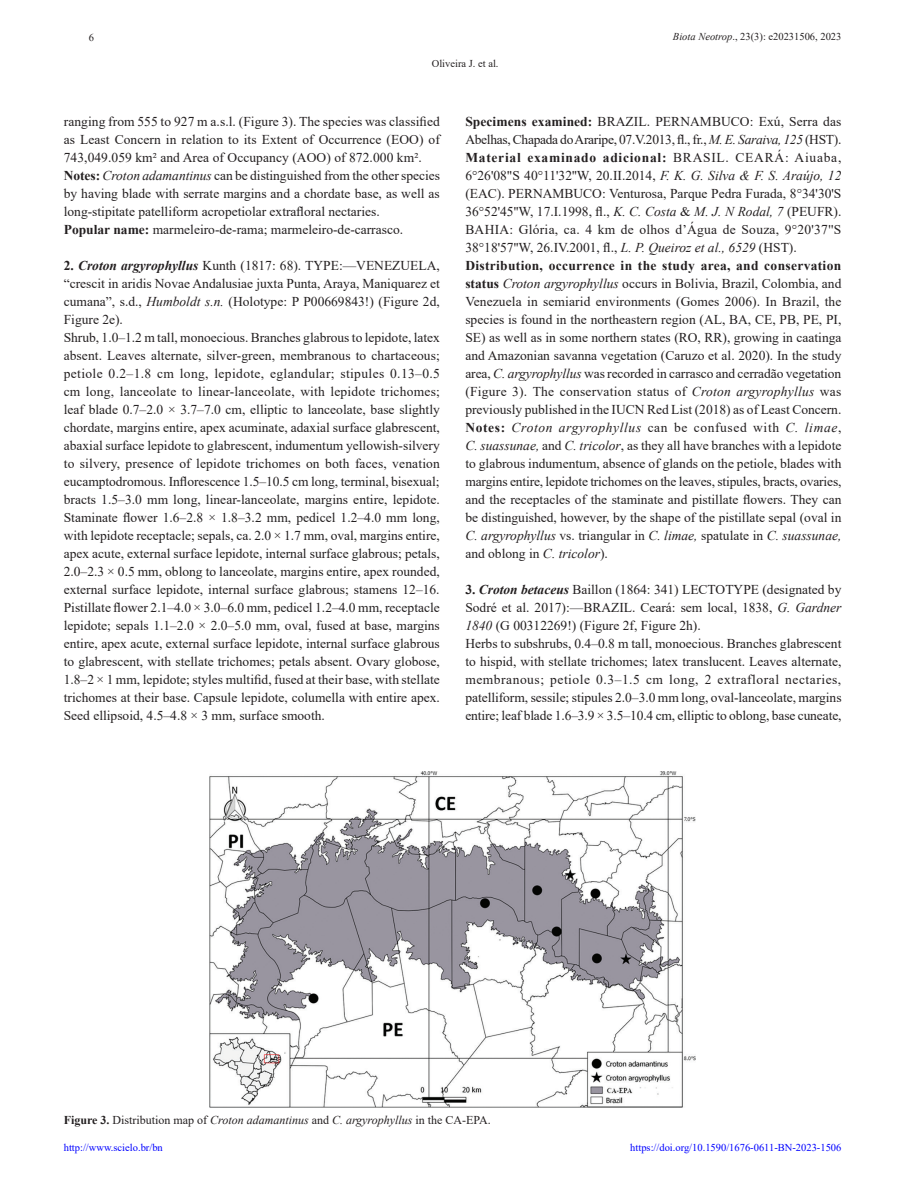
<style>
.page{position:relative;width:918px;height:1188px;background:#fff}
.page>*{position:absolute;margin:0;border:0;box-sizing:border-box;transform-origin:0 0}
.corpo{font:13.5px/18px "Times New Roman";color:#231f20;text-align:justify}
.corpo-2{font:13.5px/18px "Times New Roman";letter-spacing:-.02em;color:#231f20}
.legenda{font:12px "Times New Roman";color:#231f20}
.t1{font:10.5px "Times New Roman";color:#00f}
.t2{font:10.5px "Times New Roman";color:#231f20}
.s1{font-style:italic}
.s2{font-weight:700}
.s3{font-weight:700;font-style:italic}
</style>
<div class="page">
<img style="left:210px;top:771px;width:486px;height:336px">
<p class="t2" style="left:89px;top:31px;width:7px">6</p>
<p class="t2" style="left:432px;top:56px;width:68px">Oliveira J. et al.</p>
<p class="t2" style="left:673px;top:29px;width:170px"><span class="s1">Biota Neotrop</span>., 23(3): e20231506, 2023</p>
<p class="corpo" style="left:64px;top:112px;width:378px">ranging from 555 to 927 m a.s.l. (Figure 3). The species was classified as Least Concern in relation to its Extent of Occurrence (EOO) of 743,049.059 km² and Area of Occupancy (AOO) of 872.000 km².</p>
<p class="corpo" style="left:64px;top:166px;width:378px"><span class="s2">Notes:</span> <span class="s1">Croton adamantinus</span> can be distinguished from the other species by having blade with serrate margins and a chordate base, as well as long-stipitate patelliform acropetiolar extrafloral nectaries.</p>
<p class="corpo" style="left:64px;top:220px;width:341px"><span class="s2">Popular name:</span> marmeleiro-de-rama; marmeleiro-de-carrasco.</p>
<p class="corpo" style="left:64px;top:256px;width:378px"><span class="s2">2.</span> <span class="s3">Croton argyrophyllus</span> Kunth (1817: 68). TYPE:—VENEZUELA, “crescit in aridis Novae Andalusiae juxta Punta, Araya, Maniquarez et cumana”, s.d., <span class="s1">Humboldt s.n.</span> (Holotype: P P00669843!) (Figure 2d, Figure 2e).</p>
<p class="corpo" style="left:64px;top:328px;width:378px">Shrub, 1.0–1.2 m tall, monoecious. Branches glabrous to lepidote, latex absent. Leaves alternate, silver-green, membranous to chartaceous; petiole 0.2–1.8 cm long, lepidote, eglandular; stipules 0.13–0.5 cm long, lanceolate to linear-lanceolate, with lepidote trichomes; leaf blade 0.7–2.0 × 3.7–7.0 cm, elliptic to lanceolate, base slightly chordate, margins entire, apex acuminate, adaxial surface glabrescent, abaxial surface lepidote to glabrescent, indumentum yellowish-silvery to silvery, presence of lepidote trichomes on both faces, venation eucamptodromous. Inflorescence 1.5–10.5 cm long, terminal, bisexual; bracts 1.5–3.0 mm long, linear-lanceolate, margins entire, lepidote.<br>Staminate flower 1.6–2.8 × 1.8–3.2 mm, pedicel 1.2–4.0 mm long, with lepidote receptacle; sepals, ca. 2.0 × 1.7 mm, oval, margins entire, apex acute, external surface lepidote, internal surface glabrous; petals, 2.0–2.3 × 0.5 mm, oblong to lanceolate, margins entire, apex rounded, external surface lepidote, internal surface glabrous; stamens 12–16.<br>Pistillate flower 2.1–4.0 × 3.0–6.0 mm, pedicel 1.2–4.0 mm, receptacle lepidote; sepals 1.1–2.0 × 2.0–5.0 mm, oval, fused at base, margins entire, apex acute, external surface lepidote, internal surface glabrous to glabrescent, with stellate trichomes; petals absent. Ovary globose, 1.8–2 × 1 mm, lepidote; styles multifid, fused at their base, with stellate trichomes at their base. Capsule lepidote, columella with entire apex.<br>Seed ellipsoid, 4.5–4.8 × 3 mm, surface smooth.</p>
<p class="corpo-2" style="left:465px;top:112px;width:378px"><span class="s2">Specimens examined:</span> BRAZIL. PERNAMBUCO: Exú, Serra das<br>Abelhas, Chapada do Araripe, 07.V.2013, fl., fr., <span class="s1">M. E. Saraiva, 125</span> (HST).</p>
<p class="corpo" style="left:465px;top:148px;width:378px"><span class="s2">Material examinado adicional:</span> BRASIL. CEARÁ: Aiuaba, 6°26'08"S 40°11'32''W, 20.II.2014, <span class="s1">F. K. G. Silva &amp; F. S. Araújo, 12 </span>(EAC). PERNAMBUCO: Venturosa, Parque Pedra Furada, 8°34'30'S 36°52'45''W, 17.I.1998, fl., <span class="s1">K. C. Costa</span> &amp; <span class="s1">M. J. N Rodal, 7</span> (PEUFR).<br>BAHIA: Glória, ca. 4 km de olhos d’Água de Souza, 9°20'37''S 38°18'57''W, 26.IV.2001, fl., <span class="s1">L. P. Queiroz et al., 6529</span> (HST).</p>
<p class="corpo" style="left:465px;top:256px;width:378px"><span class="s2">Distribution, occurrence in the study area, and conservation status</span> <span class="s1">Croton argyrophyllus</span> occurs in Bolivia, Brazil, Colombia, and Venezuela in semiarid environments (Gomes 2006). In Brazil, the species is found in the northeastern region (AL, BA, CE, PB, PE, PI, SE) as well as in some northern states (RO, RR), growing in caatinga and Amazonian savanna vegetation (Caruzo et al. 2020). In the study area, <span class="s1">C. argyrophyllus</span> was recorded in carrasco and cerradão vegetation (Figure 3). The conservation status of <span class="s1">Croton argyrophyllus</span> was previously published in the IUCN Red List (2018) as of Least Concern.</p>
<p class="corpo" style="left:465px;top:418px;width:378px"><span class="s2">Notes:</span> <span class="s1">Croton argyrophyllus</span> can be confused with <span class="s1">C. limae</span>, <span class="s1">C. suassunae,</span> and <span class="s1">C. tricolor</span>, as they all have branches with a lepidote to glabrous indumentum, absence of glands on the petiole, blades with margins entire, lepidote trichomes on the leaves, stipules, bracts, ovaries, and the receptacles of the staminate and pistillate flowers. They can be distinguished, however, by the shape of the pistillate sepal (oval in <span class="s1">C. argyrophyllus</span> vs. triangular in <span class="s1">C. limae,</span> spatulate in <span class="s1">C. suassunae, </span>and oblong in <span class="s1">C. tricolor</span>).</p>
<p class="corpo" style="left:465px;top:580px;width:378px"><span class="s2">3.</span> <span class="s3">Croton betaceus</span> Baillon (1864: 341) LECTOTYPE (designated by Sodré et al. 2017):—BRAZIL. Ceará: sem local, 1838, <span class="s1">G. Gardner 1840</span> (G 00312269!) (Figure 2f, Figure 2h).</p>
<p class="corpo" style="left:465px;top:634px;width:378px">Herbs to subshrubs, 0.4–0.8 m tall, monoecious. Branches glabrescent to hispid, with stellate trichomes; latex translucent. Leaves alternate, membranous; petiole 0.3–1.5 cm long, 2 extrafloral nectaries, patelliform, sessile; stipules 2.0–3.0 mm long, oval-lanceolate, margins entire; leaf blade 1.6–3.9 × 3.5–10.4 cm, elliptic to oblong, base cuneate,</p>
<p class="legenda" style="left:64px;top:1112px;width:428px"><span class="s2">Figure 3.</span> Distribution map of <span class="s1">Croton adamantinus</span> and <span class="s1">C. argyrophyllus</span> in the CA-EPA.</p>
<p class="t1" style="left:64px;top:1140px;width:101px">http://www.scielo.br/bn</p>
<p class="t1" style="left:630px;top:1140px;width:213px">https://doi.org/10.1590/1676-0611-BN-2023-1506</p>
</div>
